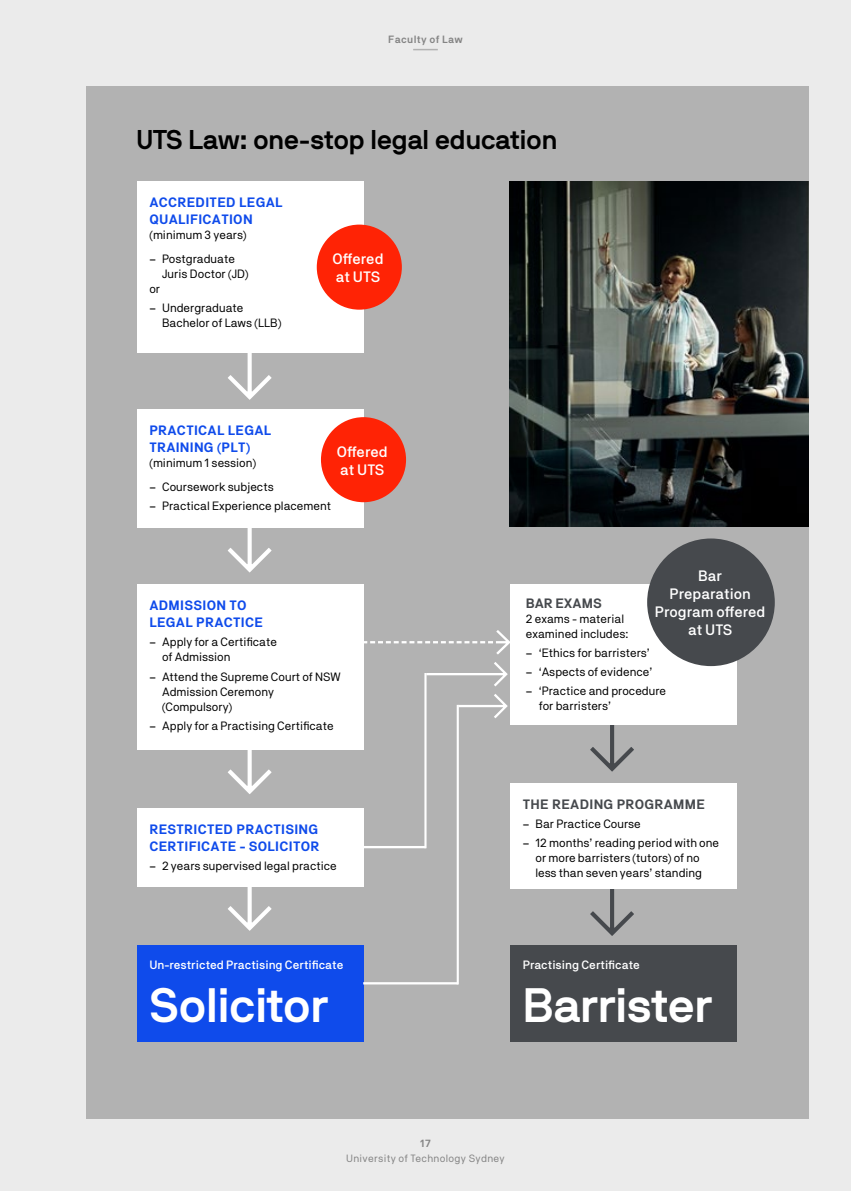
<style>
.page{position:relative;width:851px;height:1191px;background:#fff}
.page>*{position:absolute;margin:0;border:0;box-sizing:border-box;transform-origin:0 0}
.t1{font:700 48px "NB International Pro";color:#fff}
.t2{font:700 27px "NB International Pro";color:#000}
.t3{font:500 15px/18px "NB Akademie";color:#fff}
.t4{font:700 13.5px/17.2px "NB Akademie";letter-spacing:.02em;color:#0f4beb}
.t5{font:700 13.5px "NB Akademie";letter-spacing:.02em;color:#46494d}
.t6{font:700 13.5px "NB Akademie";color:#46494d}
.t7{font:12px/15px "NB Akademie";color:#000}
.t8{font:500 12px "NB Akademie";color:#fff}
.t9{font:10.5px "NB Akademie";letter-spacing:.03em;color:#848484}
.t10{font:600 10.5px "NB Akademie";letter-spacing:.03em;color:#848484}
.s1{font-family:"NB International Pro"}
</style>
<div class="page">
<div style="left:0;top:0;width:850px;height:1191px;background:#ebebeb"></div>
<div style="left:86px;top:86px;width:722px;height:1032px;background:#b2b2b2"></div>
<div style="left:136px;top:584px;width:227px;height:165px;background:#fff"></div>
<div style="left:136px;top:945px;width:227px;height:96px;background:#0f4beb"></div>
<div style="left:510px;top:945px;width:226px;height:96px;background:#46494d"></div>
<div style="left:136px;top:181px;width:227px;height:172px;background:#fff"></div>
<img style="left:510px;top:181px;width:298px;height:345px">
<div style="left:317px;top:225px;width:85px;height:85px;background:#ff2305;border-radius:50%"></div>
<div style="left:136px;top:409px;width:227px;height:118px;background:#fff"></div>
<div style="left:321px;top:417px;width:85px;height:85px;background:#ff2305;border-radius:50%"></div>
<svg style="left:228px;top:353px;width:43px;height:47px"></svg>
<svg style="left:228px;top:527px;width:43px;height:45px"></svg>
<svg style="left:228px;top:749px;width:43px;height:45px"></svg>
<svg style="left:228px;top:886px;width:43px;height:44px"></svg>
<svg style="left:590px;top:888px;width:44px;height:48px"></svg>
<svg style="left:590px;top:724px;width:44px;height:47px"></svg>
<svg style="left:458px;top:694px;width:49px;height:24px"></svg>
<svg style="left:363px;top:982px;width:93px;height:2px"></svg>
<svg style="left:363px;top:846px;width:61px;height:2px"></svg>
<svg style="left:426px;top:662px;width:81px;height:24px"></svg>
<svg style="left:363px;top:630px;width:147px;height:24px"></svg>
<div style="left:136px;top:808px;width:227px;height:78px;background:#fff"></div>
<div style="left:510px;top:584px;width:226px;height:140px;background:#fff"></div>
<div style="left:510px;top:783px;width:226px;height:105px;background:#fff"></div>
<div style="left:647px;top:538px;width:127px;height:128px;background:#46494d;border-radius:50%"></div>
<hr style="left:456px;top:705px;width:3px;height:279px;background:#fff">
<hr style="left:424px;top:673px;width:2px;height:175px;background:#fff">
<svg style="left:413px;top:49px;width:25px;height:1px"></svg>
<p class="t10" style="left:388px;top:33px;width:76px">Faculty of Law</p>
<h2 class="t2" style="left:136px;top:124px;width:422px">UTS Law: one-stop legal education</h2>
<p class="t4" style="left:149px;top:194px;width:135px">ACCREDITED LEGAL<br>QUALIFICATION</p>
<p class="t7" style="left:149px;top:227px;width:98px">(minimum 3 years)</p>
<p class="t7" style="left:149px;top:251px;width:87px"><span class="s1">–</span> Postgraduate</p>
<p class="t7" style="left:162px;top:266px;width:88px">Juris Doctor (JD)</p>
<p class="t7" style="left:149px;top:281px;width:12px">or</p>
<p class="t7" style="left:162px;top:300px;width:121px;text-indent:-13px"><span class="s1">–</span> Undergraduate<br>Bachelor of Laws (LLB)</p>
<p class="t3" style="left:332px;top:250px;width:52px">Offered at UTS</p>
<p class="t4" style="left:149px;top:421px;width:123px">PRACTICAL LEGAL<br>TRAINING (PLT)</p>
<p class="t7" style="left:149px;top:455px;width:108px">(minimum 1 session)</p>
<p class="t7" style="left:149px;top:479px;width:126px"><span class="s1">–</span> Coursework subjects</p>
<p class="t7" style="left:149px;top:498px;width:183px"><span class="s1">–</span> Practical Experience placement</p>
<p class="t3" style="left:337px;top:442px;width:52px">Offered at UTS</p>
<p class="t4" style="left:149px;top:596px;width:115px">ADMISSION TO<br>LEGAL PRACTICE</p>
<p class="t7" style="left:162px;top:634px;width:116px;text-indent:-13px"><span class="s1">–</span> Apply for a Certificate of Admission</p>
<p class="t7" style="left:162px;top:668px;width:180px;text-indent:-13px"><span class="s1">–</span> Attend the Supreme Court of NSW<br>Admission Ceremony (Compulsory)</p>
<p class="t7" style="left:149px;top:718px;width:186px"><span class="s1">–</span> Apply for a Practising Certificate</p>
<p class="t4" style="left:149px;top:820px;width:171px">RESTRICTED PRACTISING<br>CERTIFICATE - SOLICITOR</p>
<p class="t7" style="left:149px;top:858px;width:189px"><span class="s1">–</span> 2 years supervised legal practice</p>
<p class="t8" style="left:149px;top:958px;width:195px">Un-restricted Practising Certificate</p>
<h1 class="t1" style="left:149px;top:976px;width:180px">Solicitor</h1>
<p class="t3" style="left:654px;top:567px;width:112px;text-align:center">Bar<br>Preparation<br>Program offered at UTS</p>
<p class="t6" style="left:526px;top:595px;width:77px">BAR EXAMS</p>
<p class="t7" style="left:526px;top:611px;width:104px">2 exams - material examined includes:</p>
<p class="t7" style="left:526px;top:645px;width:125px"><span class="s1">–</span> ‘Ethics for barristers’</p>
<p class="t7" style="left:526px;top:664px;width:128px"><span class="s1">–</span> ‘Aspects of evidence’</p>
<p class="t7" style="left:538px;top:683px;width:129px;text-indent:-13px"><span class="s1">–</span> ‘Practice and procedure for barristers’</p>
<p class="t5" style="left:522px;top:796px;width:184px">THE READING PROGRAMME</p>
<p class="t7" style="left:522px;top:816px;width:120px"><span class="s1">–</span> Bar Practice Course</p>
<p class="t7" style="left:522px;top:835px;width:198px;text-align:center"><span class="s1">–</span> 12 months’ reading period with one or more barristers (tutors) of no<br>less than seven years’ standing</p>
<p class="t8" style="left:522px;top:958px;width:119px">Practising Certificate</p>
<h1 class="t1" style="left:522px;top:976px;width:191px">Barrister</h1>
<p class="t10" style="left:420px;top:1136px;width:12px">17</p>
<p class="t9" style="left:346px;top:1152px;width:160px">University of Technology Sydney</p>
</div>
